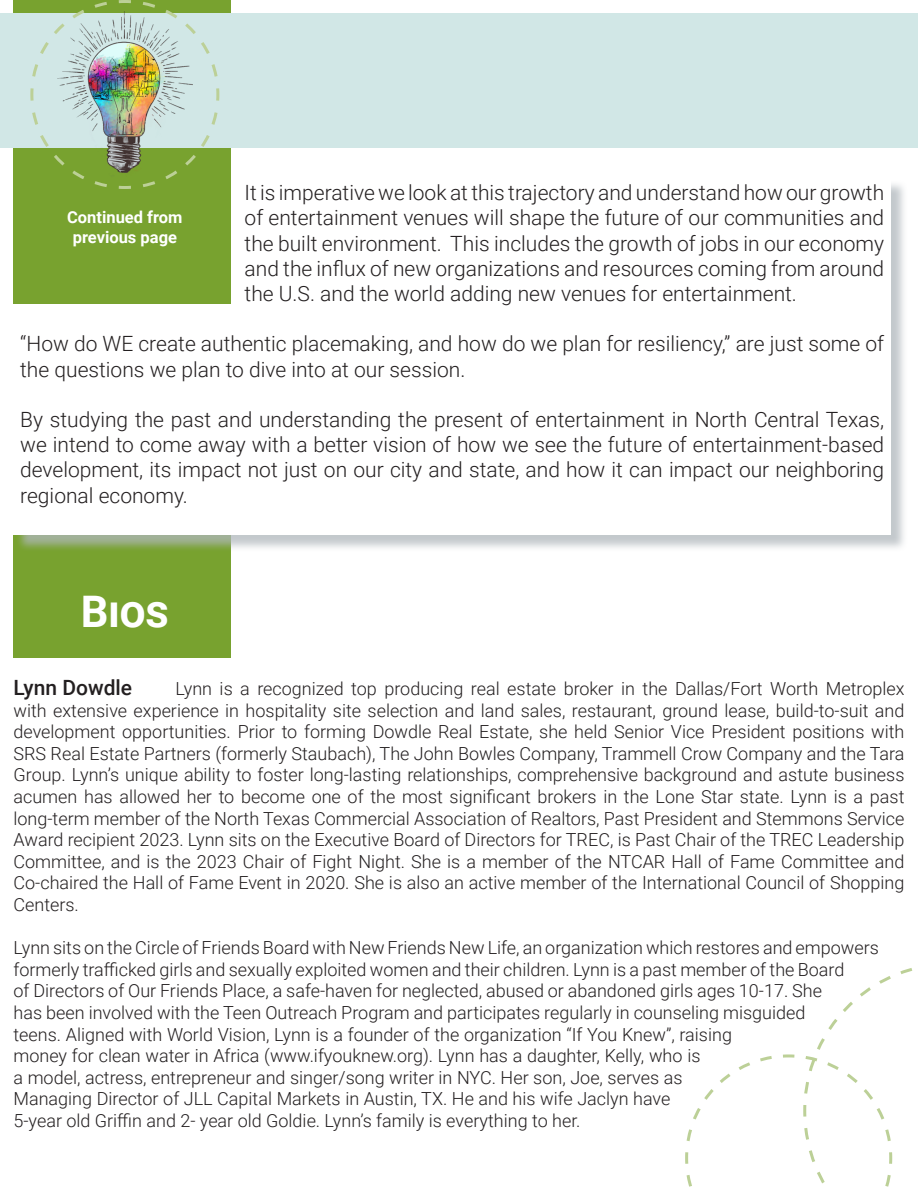
<style>
.page{position:relative;width:918px;height:1188px;background:#fff}
.page>*{position:absolute;margin:0;border:0;box-sizing:border-box;transform-origin:0 0}
.t1{font:700 43.5px "Roboto";color:#fff}
.t2{font:300 21px/25.2px "Roboto";color:#231f20;text-align:justify}
.t3{font:500 21px "Roboto";color:#231f20}
.t4{font:300 18px/21.6px "Roboto";color:#231f20;text-align:justify}
.t5{font:700 16.5px/19.8px "Roboto";color:#fff;text-align:center}
</style>
<div class="page">
<div style="left:14px;top:535px;width:217px;height:123px;background:#78a22f"></div>
<div style="left:15px;top:179px;width:893px;height:373px;background:#b0b7bc;opacity:.75"></div>
<div style="left:14px;top:178px;width:877px;height:357px;background:#fff"></div>
<div style="left:14px;top:0;width:217px;height:303px;background:#78a22f"></div>
<div style="left:0;top:14px;width:918px;height:134px;background:#d1e7e6"></div>
<svg style="left:685px;top:968px;width:228px;height:219px"></svg>
<img style="left:29px;top:0;width:192px;height:189px">
<p class="t2" style="left:245px;top:179px;width:641px">It is imperative we look at this trajectory and understand how our growth of entertainment venues will shape the future of our communities and the built environment. This includes the growth of jobs in our economy and the influx of new organizations and resources coming from around the U.S. and the world adding new venues for entertainment.</p>
<p class="t2" style="left:20px;top:331px;width:865px">“How do WE create authentic placemaking, and how do we plan for resiliency,” are just some of the questions we plan to dive into at our session.</p>
<p class="t2" style="left:20px;top:406px;width:866px">By studying the past and understanding the present of entertainment in North Central Texas, we intend to come away with a better vision of how we see the future of entertainment-based development, its impact not just on our city and state, and how it can impact our neighboring regional economy.</p>
<p class="t5" style="left:67px;top:207px;width:117px">Continued from previous page</p>
<p class="t1" style="left:81px;top:581px;width:90px">Bios</p>
<p class="t3" style="left:14px;top:673px;width:120px">Lynn Dowdle</p>
<p class="t4" style="left:14px;top:677px;width:893px;text-indent:162px">Lynn is a recognized top producing real estate broker in the Dallas/Fort Worth Metroplex with extensive experience in hospitality site selection and land sales, restaurant, ground lease, build-to-suit and development opportunities. Prior to forming Dowdle Real Estate, she held Senior Vice President positions with SRS Real Estate Partners (formerly Staubach), The John Bowles Company, Trammell Crow Company and the Tara Group. Lynn’s unique ability to foster long-lasting relationships, comprehensive background and astute business acumen has allowed her to become one of the most significant brokers in the Lone Star state. Lynn is a past long-term member of the North Texas Commercial Association of Realtors, Past President and Stemmons Service Award recipient 2023. Lynn sits on the Executive Board of Directors for TREC, is Past Chair of the TREC Leadership Committee, and is the 2023 Chair of Fight Night. She is a member of the NTCAR Hall of Fame Committee and Co-chaired the Hall of Fame Event in 2020. She is also an active member of the International Council of Shopping Centers.</p>
<p class="t4" style="left:14px;top:936px;width:867px;text-align:left">Lynn sits on the Circle of Friends Board with New Friends New Life, an organization which restores and empowers formerly trafficked girls and sexually exploited women and their children. Lynn is a past member of the Board<br>of Directors of Our Friends Place, a safe-haven for neglected, abused or abandoned girls ages 10-17. She<br>has been involved with the Teen Outreach Program and participates regularly in counseling misguided<br>teens. Aligned with World Vision, Lynn is a founder of the organization “If You Knew”, raising<br>money for clean water in Africa (www.ifyouknew.org). Lynn has a daughter, Kelly, who is<br>a model, actress, entrepreneur and singer/song writer in NYC. Her son, Joe, serves as<br>Managing Director of JLL Capital Markets in Austin, TX. He and his wife Jaclyn have<br>5-year old Griffin and 2- year old Goldie. Lynn’s family is everything to her.</p>
</div>
